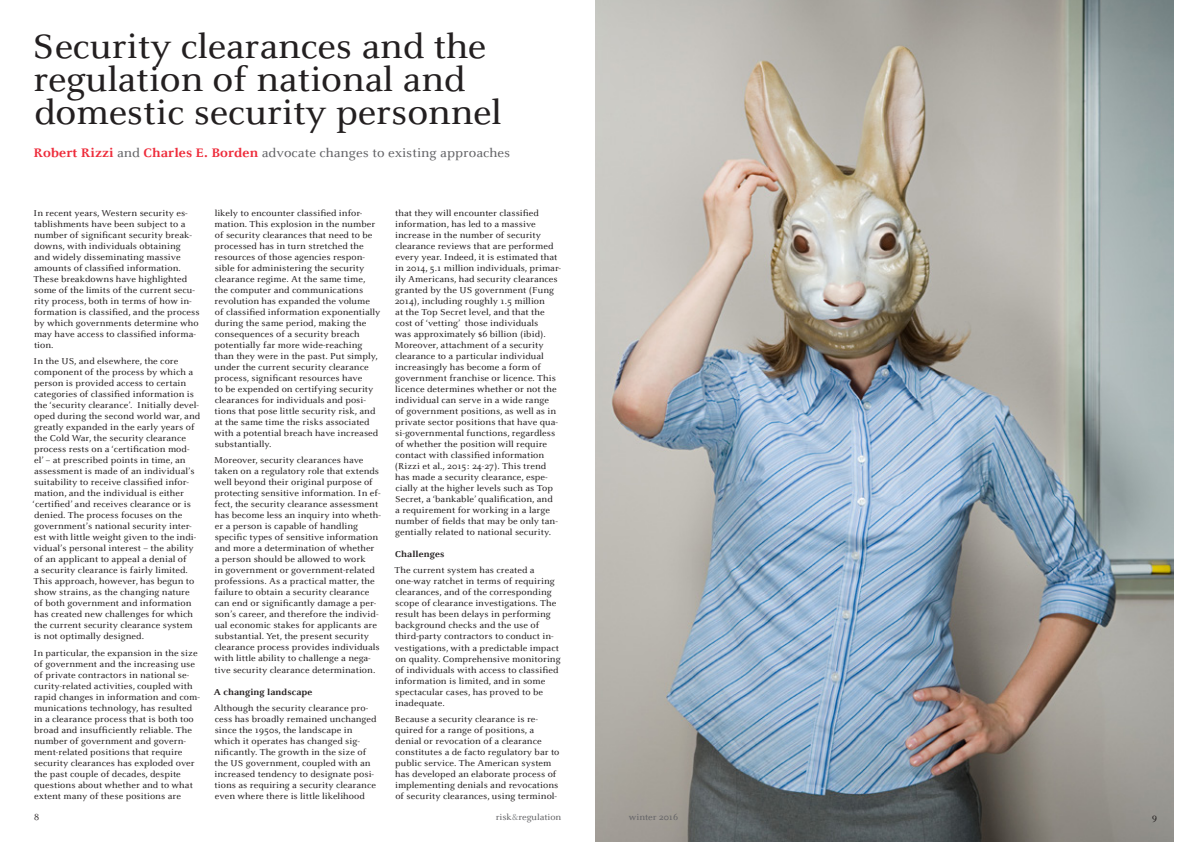
<style>
.page{position:relative;width:1191px;height:842px;background:#fff}
.page>*{position:absolute;margin:0;border:0;box-sizing:border-box;transform-origin:0 0}
.t1{font:36px/33px "Celeste ST";letter-spacing:-.01em;color:#231f20}
.t2{font:13px "Celeste ST";color:#636366}
.t3{font:9px/11px "Celeste ST";letter-spacing:.005em;color:#231f20}
.t4{font:700 9px "Celeste ST";letter-spacing:.005em;color:#231f20}
.t5{font:9px "Celeste ST";letter-spacing:-.005em;color:#636366}
.s1{font-weight:700;color:#ee2c3b}
.s2{color:#939598}
</style>
<div class="page">
<img style="left:595px;top:0;width:579px;height:842px">
<h1 class="t1" style="left:32px;top:30px;width:471px">Security clearances and the regulation of national and domestic security personnel</h1>
<h2 class="t2" style="left:33px;top:145px;width:478px"><span class="s1">Robert Rizzi</span> and <span class="s1">Charles E. Borden</span> advocate changes to existing approaches</h2>
<p class="t3" style="left:34px;top:207px;width:167px">In recent years, Western security es&shy;tablishments have been subject to a number of significant security break&shy;downs, with individuals obtaining<br>and widely disseminating massive amounts of classified information.<br>These breakdowns have highlighted some of the limits of the current secu&shy;rity process, both in terms of how in&shy;formation is classified, and the process by which governments determine who may have access to classified informa&shy;tion.</p>
<p class="t3" style="left:33px;top:356px;width:169px">In the US, and elsewhere, the core component of the process by which a person is provided access to certain categories of classified information is the ‘security clearance’. Initially devel&shy;oped during the second world war, and greatly expanded in the early years of the Cold War, the security clearance process rests on a ‘certification mod-<br>el’ – at prescribed points in time, an assessment is made of an individual’s suitability to receive classified infor&shy;mation, and the individual is either ‘certified’ and receives clearance or is denied. The process focuses on the government’s national security inter&shy;est with little weight given to the indi&shy;vidual’s personal interest – the ability of an applicant to appeal a denial of<br>a security clearance is fairly limited.<br>This approach, however, has begun to show strains, as the changing nature<br>of both government and information has created new challenges for which the current security clearance system is not optimally designed.</p>
<p class="t3" style="left:34px;top:648px;width:168px">In particular, the expansion in the size of government and the increasing use of private contractors in national se&shy;curity-related activities, coupled with rapid changes in information and com&shy;munications technology, has resulted in a clearance process that is both too broad and insufficiently reliable. The number of government and govern&shy;ment-related positions that require security clearances has exploded over the past couple of decades, despite questions about whether and to what extent many of these positions are</p>
<p class="t3" style="left:214px;top:207px;width:168px">likely to encounter classified infor&shy;mation. This explosion in the number of security clearances that need to be processed has in turn stretched the resources of those agencies respon&shy;sible for administering the security clearance regime. At the same time, the computer and communications revolution has expanded the volume of classified information exponentially during the same period, making the consequences of a security breach potentially far more wide-reaching than they were in the past. Put simply, under the current security clearance process, significant resources have<br>to be expended on certifying security clearances for individuals and posi&shy;tions that pose little security risk, and at the same time the risks associated with a potential breach have increased substantially.</p>
<p class="t3" style="left:214px;top:455px;width:168px">Moreover, security clearances have taken on a regulatory role that extends well beyond their original purpose of protecting sensitive information. In ef&shy;fect, the security clearance assessment has become less an inquiry into wheth&shy;er a person is capable of handling specific types of sensitive information and more a determination of whether a person should be allowed to work<br>in government or government-related professions. As a practical matter, the failure to obtain a security clearance can end or significantly damage a per&shy;son’s career, and therefore the individ&shy;ual economic stakes for applicants are substantial. Yet, the present security clearance process provides individuals with little ability to challenge a nega&shy;tive security clearance determination.</p>
<p class="t4" style="left:214px;top:687px;width:100px">A changing landscape</p>
<p class="t3" style="left:214px;top:703px;width:164px">Although the security clearance pro&shy;cess has broadly remained unchanged since the 1950s, the landscape in which it operates has changed sig&shy;nificantly. The growth in the size of the US government, coupled with an increased tendency to designate posi&shy;tions as requiring a security clearance even where there is little likelihood</p>
<p class="t3" style="left:395px;top:207px;width:168px">that they will encounter classified information, has led to a massive increase in the number of security clearance reviews that are performed every year. Indeed, it is estimated that in 2014, 5.1 million individuals, primar&shy;ily Americans, had security clearances granted by the US government (Fung 2014), including roughly 1.5 million<br>at the Top Secret level, and that the cost of ‘vetting’ those individuals<br>was approximately $6 billion (ibid).<br>Moreover, attachment of a security clearance to a particular individual increasingly has become a form of government franchise or licence. This licence determines whether or not the individual can serve in a wide range<br>of government positions, as well as in private sector positions that have qua&shy;si-governmental functions, regardless of whether the position will require contact with classified information (Rizzi et al., 2015: 24-27). This trend has made a security clearance, espe&shy;cially at the higher levels such as Top Secret, a ‘bankable’ qualification, and<br>a requirement for working in a large number of fields that may be only tan&shy;gentially related to national security.</p>
<p class="t4" style="left:395px;top:550px;width:51px">Challenges</p>
<p class="t3" style="left:394px;top:565px;width:168px">The current system has created a one-way ratchet in terms of requiring clearances, and of the corresponding scope of clearance investigations. The result has been delays in performing background checks and the use of third-party contractors to conduct in&shy;vestigations, with a predictable impact on quality. Comprehensive monitoring of individuals with access to classified information is limited, and in some spectacular cases, has proved to be inadequate.</p>
<p class="t3" style="left:395px;top:714px;width:166px">Because a security clearance is re&shy;quired for a range of positions, a denial or revocation of a clearance constitutes a de facto regulatory bar to public service. The American system has developed an elaborate process of implementing denials and revocations of security clearances, using terminol-</p>
<p class="t3" style="left:34px;top:811px;width:7px">8</p>
<p class="t5" style="left:495px;top:812px;width:67px">risk<span class="s2">&amp;</span>regulation</p>
<p class="t5" style="left:629px;top:812px;width:51px">winter 2016</p>
<p class="t3" style="left:1152px;top:811px;width:6px">9</p>
</div>
